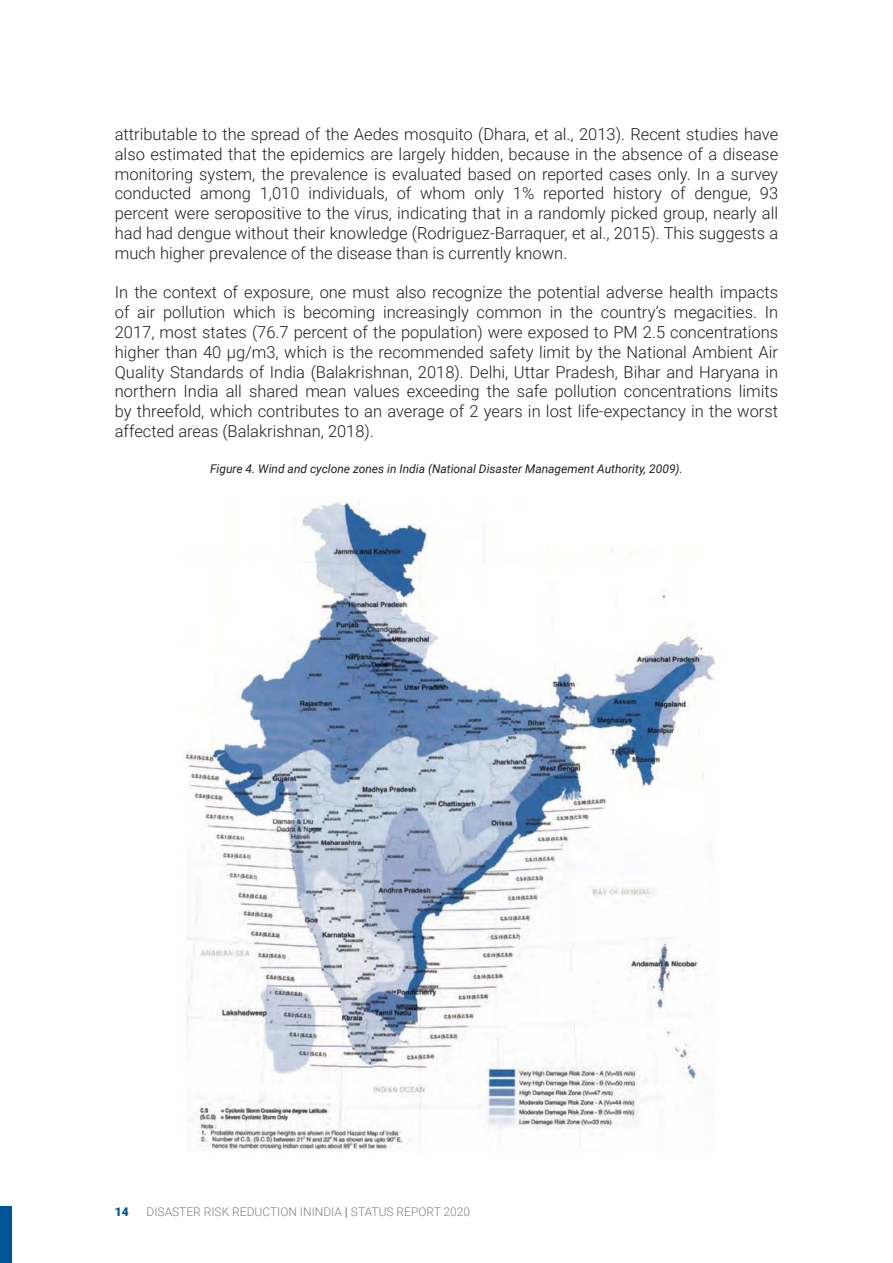
<style>
.page{position:relative;width:893px;height:1263px;background:#fff}
.page>*{position:absolute;margin:0;border:0;box-sizing:border-box;transform-origin:0 0}
.t1{font:300 16.5px/19.8px "Roboto";color:#231f20;text-align:justify}
.t2{font:italic 12px "Roboto";color:#231f20}
.t3{font:300 12px "Roboto";color:#808080}
.t4{font:900 12px "Roboto";color:#005495}
.s1{font-weight:900}
</style>
<div class="page">
<div style="left:0;top:1206px;width:12px;height:57px;background:#005495"></div>
<img style="left:185px;top:498px;width:530px;height:653px">
<p class="t1" style="left:115px;top:124px;width:665px">attributable to the spread of the Aedes mosquito (Dhara, et al., 2013). Recent studies have also estimated that the epidemics are largely hidden, because in the absence of a disease monitoring system, the prevalence is evaluated based on reported cases only. In a survey conducted among 1,010 individuals, of whom only 1% reported history of dengue, 93 percent were seropositive to the virus, indicating that in a randomly picked group, nearly all had had dengue without their knowledge (Rodriguez-Barraquer, et al., 2015). This suggests a much higher prevalence of the disease than is currently known.</p>
<p class="t1" style="left:115px;top:282px;width:665px">In the context of exposure, one must also recognize the potential adverse health impacts of air pollution which is becoming increasingly common in the country’s megacities. In 2017, most states (76.7 percent of the population) were exposed to PM 2.5 concentrations higher than 40 μg/m3, which is the recommended safety limit by the National Ambient Air Quality Standards of India (Balakrishnan, 2018). Delhi, Uttar Pradesh, Bihar and Haryana in northern India all shared mean values exceeding the safe pollution concentrations limits by threefold, which contributes to an average of 2 years in lost life-expectancy in the worst affected areas (Balakrishnan, 2018).</p>
<p class="t2" style="left:210px;top:460px;width:474px">Figure 4. Wind and cyclone zones in India (National Disaster Management Authority, 2009).</p>
<p class="t4" style="left:115px;top:1203px;width:15px">14</p>
<p class="t3" style="left:147px;top:1203px;width:325px">DISASTER RISK REDUCTION ININDIA <span class="s1">|</span> STATUS REPORT 2020</p>
</div>
